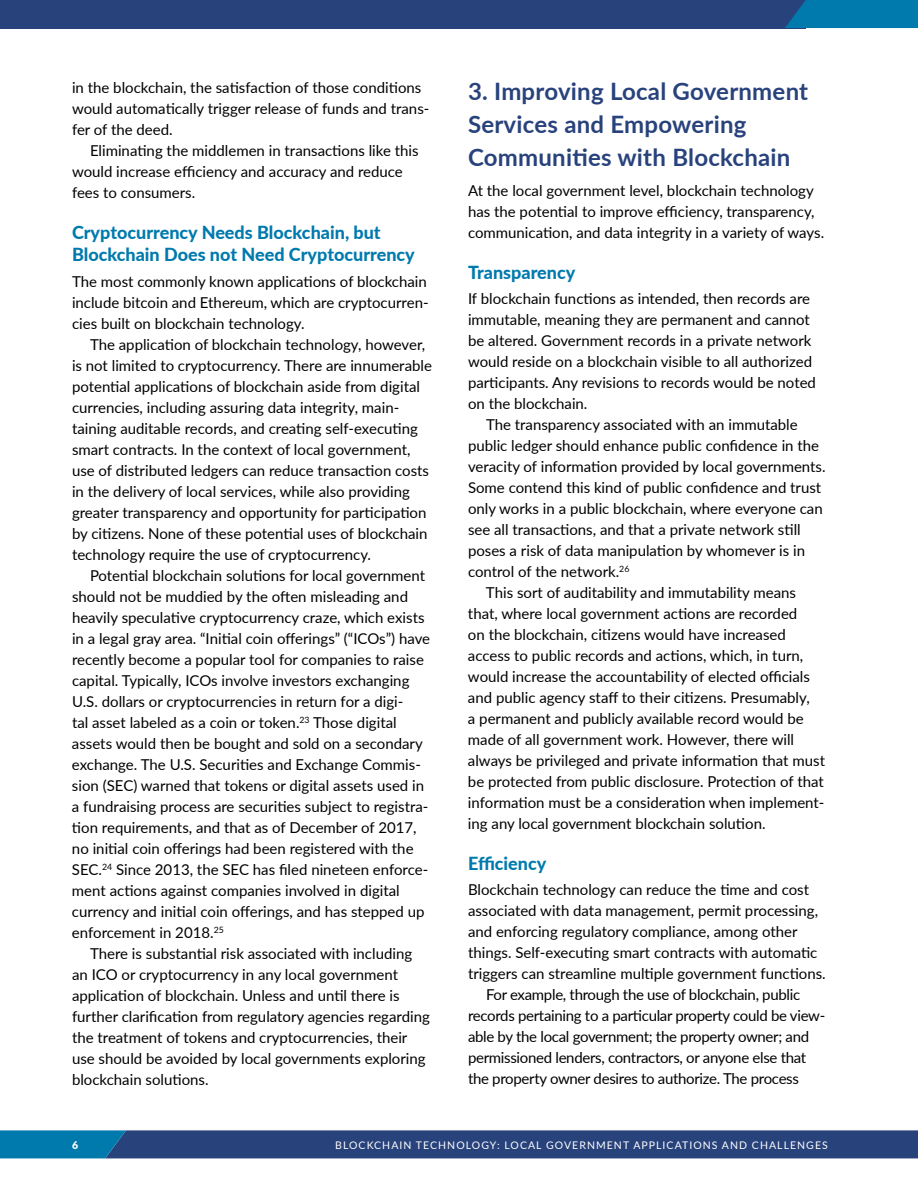
<style>
.page{position:relative;width:918px;height:1188px;background:#fff}
.page>*{position:absolute;margin:0;border:0;box-sizing:border-box;transform-origin:0 0}
.t1{font:700 24px/33px "Lato";letter-spacing:.01em;color:#28427c}
.t2{font:800 18px/22.5px "Lato";color:#007aad}
.t3{font:15px/21px "Lato";color:#000}
.t4{font:15px "Lato";letter-spacing:-.02em;color:#000}
.t5{font:10.5px "Lato";letter-spacing:.1em;color:#fff}
.t6{font:900 10.5px "Lato";color:#fff}
</style>
<div class="page">
<svg style="left:0;top:1130px;width:918px;height:28px;background:#264b84"></svg>
<div style="left:0;top:0;width:806px;height:28px;background:#28427c"></div>
<svg style="left:785px;top:0;width:133px;height:28px;background:#0375a9"></svg>
<p class="t3" style="left:72px;top:76px;width:359px">in the blockchain, the satisfaction of those conditions would automatically trigger release of funds and trans&shy;fer of the deed.</p>
<p class="t3" style="left:72px;top:139px;width:348px;text-indent:18px">Eliminating the middlemen in transactions like this would increase efficiency and accuracy and reduce fees to consumers.</p>
<p class="t2" style="left:72px;top:220px;width:344px">Cryptocurrency Needs Blockchain, but<br>Blockchain Does not Need Cryptocurrency</p>
<p class="t3" style="left:72px;top:270px;width:358px;text-align:justify">The most commonly known applications of blockchain include bitcoin and Ethereum, which are cryptocurren&shy;cies built on blockchain technology.</p>
<p class="t3" style="left:72px;top:333px;width:361px;text-indent:18px">The application of blockchain technology, however, is not limited to cryptocurrency. There are innumerable potential applications of blockchain aside from digital currencies, including assuring data integrity, main&shy;taining auditable records, and creating self-executing smart contracts. In the context of local government, use of distributed ledgers can reduce transaction costs in the delivery of local services, while also providing greater transparency and opportunity for participation by citizens. None of these potential uses of blockchain technology require the use of cryptocurrency.</p>
<p class="t3" style="left:72px;top:564px;width:360px;text-indent:18px">Potential blockchain solutions for local government should not be muddied by the often misleading and heavily speculative cryptocurrency craze, which exists in a legal gray area. “Initial coin offerings” (“ICOs”) have recently become a popular tool for companies to raise capital. Typically, ICOs involve investors exchanging U.S. dollars or cryptocurrencies in return for a digi-<br>tal asset labeled as a coin or token.<sup>23</sup> Those digital assets would then be bought and sold on a secondary exchange. The U.S. Securities and Exchange Commis&shy;sion (SEC) warned that tokens or digital assets used in a fundraising process are securities subject to registra&shy;tion requirements, and that as of December of 2017, no initial coin offerings had been registered with the SEC.<sup>24</sup> Since 2013, the SEC has filed nineteen enforce&shy;ment actions against companies involved in digital currency and initial coin offerings, and has stepped up enforcement in 2018.<sup>25</sup></p>
<p class="t3" style="left:72px;top:942px;width:359px;text-indent:18px">There is substantial risk associated with including an ICO or cryptocurrency in any local government application of blockchain. Unless and until there is further clarification from regulatory agencies regarding the treatment of tokens and cryptocurrencies, their use should be avoided by local governments exploring blockchain solutions.</p>
<h1 class="t1" style="left:468px;top:74px;width:342px">3. Improving Local Government<br>Services and Empowering<br>Communities with Blockchain</h1>
<p class="t3" style="left:468px;top:180px;width:358px">At the local government level, blockchain technology has the potential to improve efficiency, transparency, communication, and data integrity in a variety of ways.</p>
<p class="t2" style="left:468px;top:260px;width:109px">Transparency</p>
<p class="t3" style="left:468px;top:288px;width:350px">If blockchain functions as intended, then records are immutable, meaning they are permanent and cannot be altered. Government records in a private network would reside on a blockchain visible to all authorized participants. Any revisions to records would be noted on the blockchain.</p>
<p class="t3" style="left:486px;top:414px;width:313px">The transparency associated with an immutable</p>
<p class="t3" style="left:468px;top:435px;width:353px">public ledger should enhance public confidence in the</p>
<p class="t3" style="left:468px;top:456px;width:359px">veracity of information provided by local governments.</p>
<p class="t3" style="left:468px;top:477px;width:355px">Some contend this kind of public confidence and trust</p>
<p class="t3" style="left:468px;top:498px;width:356px">only works in a public blockchain, where everyone can</p>
<p class="t3" style="left:468px;top:519px;width:334px">see all transactions, and that a private network still</p>
<p class="t3" style="left:468px;top:540px;width:339px">poses a risk of data manipulation by whomever is in</p>
<p class="t3" style="left:468px;top:561px;width:163px">control of the network.<sup>26</sup></p>
<p class="t3" style="left:486px;top:582px;width:312px">This sort of auditability and immutability means</p>
<p class="t3" style="left:468px;top:603px;width:331px">that, where local government actions are recorded</p>
<p class="t3" style="left:468px;top:624px;width:319px">on the blockchain, citizens would have increased</p>
<p class="t3" style="left:468px;top:645px;width:337px">access to public records and actions, which, in turn,</p>
<p class="t3" style="left:468px;top:666px;width:344px">would increase the accountability of elected officials</p>
<p class="t3" style="left:468px;top:687px;width:343px">and public agency staff to their citizens. Presumably,</p>
<p class="t3" style="left:468px;top:708px;width:337px">a permanent and publicly available record would be</p>
<p class="t3" style="left:468px;top:729px;width:328px">made of all government work. However, there will</p>
<p class="t3" style="left:468px;top:750px;width:359px">always be privileged and private information that must</p>
<p class="t3" style="left:468px;top:771px;width:357px">be protected from public disclosure. Protection of that</p>
<p class="t3" style="left:468px;top:792px;width:358px">information must be a consideration when implement-</p>
<p class="t3" style="left:468px;top:813px;width:299px">ing any local government blockchain solution.</p>
<p class="t2" style="left:468px;top:851px;width:80px">Efficiency</p>
<p class="t3" style="left:468px;top:879px;width:343px">Blockchain technology can reduce the time and cost</p>
<p class="t3" style="left:468px;top:900px;width:352px">associated with data management, permit processing,</p>
<p class="t3" style="left:468px;top:921px;width:331px">and enforcing regulatory compliance, among other</p>
<p class="t3" style="left:468px;top:942px;width:351px">things. Self-executing smart contracts with automatic</p>
<p class="t3" style="left:468px;top:963px;width:359px">triggers can streamline multiple government functions.</p>
<p class="t4" style="left:486px;top:984px;width:316px">For example, through the use of blockchain, public</p>
<p class="t4" style="left:468px;top:1005px;width:359px">records pertaining to a particular property could be view-</p>
<p class="t4" style="left:468px;top:1026px;width:343px">able by the local government; the property owner; and</p>
<p class="t4" style="left:468px;top:1047px;width:340px">permissioned lenders, contractors, or anyone else that</p>
<p class="t4" style="left:468px;top:1068px;width:333px">the property owner desires to authorize. The process</p>
<p class="t6" style="left:72px;top:1137px;width:8px">6</p>
<p class="t5" style="left:335px;top:1137px;width:494px">BLOCKCHAIN TECHNOLOGY: LOCAL GOVERNMENT APPLICATIONS AND CHALLENGES</p>
</div>
